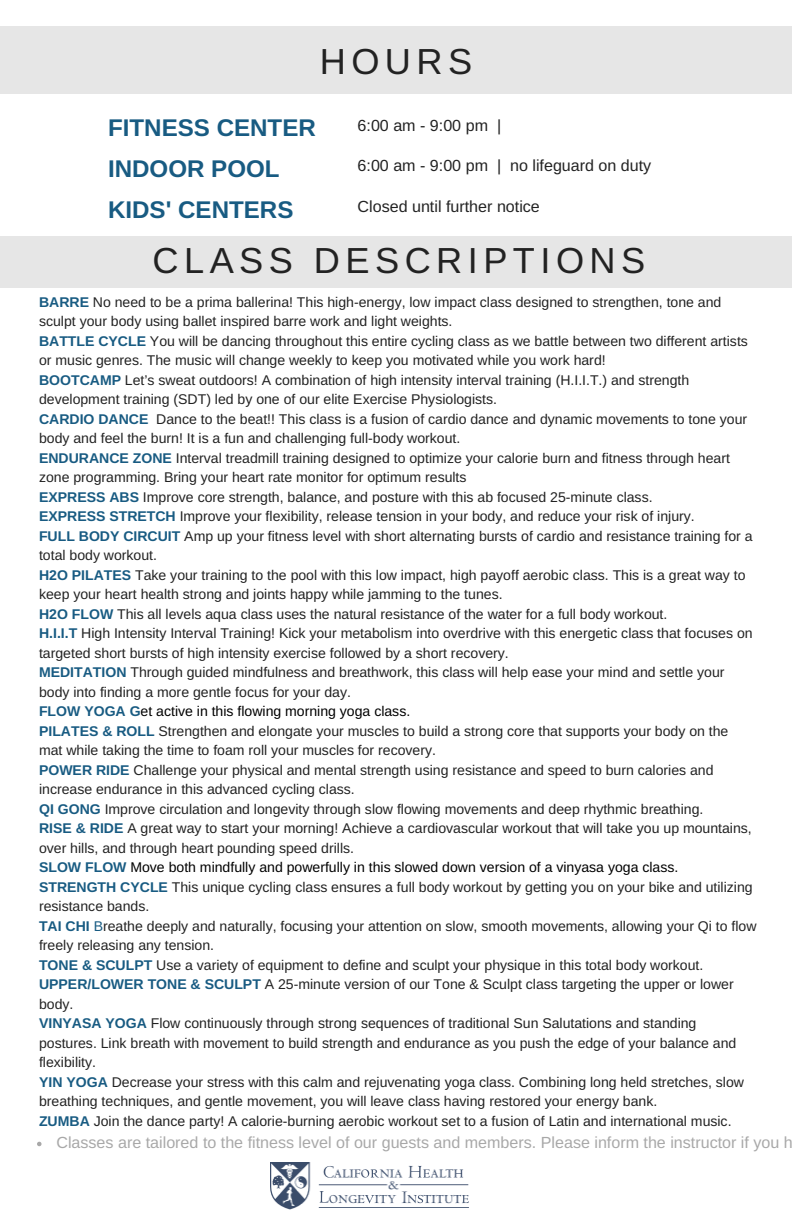
<style>
.page{position:relative;width:792px;height:1224px;background:#fff}
.page>*{position:absolute;margin:0;border:0;box-sizing:border-box;transform-origin:0 0}
.t1{font:36.2px "Arimo";letter-spacing:.15em;color:#222}
.t2{font:700 24.2px "Arimo";color:#185b82}
.t3{font:16px "Arimo";color:#a8a8a8}
.t4{font:16px "Arimo";color:#222}
.t5{font:14px/19.6px "Arimo";color:#222}
.s1{font-weight:700;color:#185b82}
.s2{color:#000}
.s3{color:#185b82}
</style>
<div class="page">
<div style="left:0;top:26px;width:792px;height:68px;background:#e6e6e6"></div>
<svg style="left:37px;top:1142px;width:5px;height:4px"></svg>
<div style="left:0;top:236px;width:792px;height:51px;background:#e6e6e6"></div>
<img style="left:270px;top:1162px;width:199px;height:48px">
<h1 class="t1" style="left:320px;top:41px;width:154px">HOURS</h1>
<h2 class="t2" style="left:108px;top:114px;width:209px">FITNESS CENTER</h2>
<p class="t4" style="left:358px;top:116px;width:145px">6:00 am - 9:00 pm |</p>
<h2 class="t2" style="left:108px;top:155px;width:173px">INDOOR POOL</h2>
<p class="t4" style="left:358px;top:156px;width:295px">6:00 am - 9:00 pm | no lifeguard on duty</p>
<h2 class="t2" style="left:108px;top:196px;width:187px">KIDS' CENTERS</h2>
<p class="t4" style="left:358px;top:198px;width:184px">Closed until further notice</p>
<h1 class="t1" style="left:153px;top:241px;width:494px">CLASS DESCRIPTIONS</h1>
<p class="t5" style="left:39px;top:292px;width:719px"><span class="s1">BARRE</span> No need to be a prima ballerina! This high-energy, low impact class designed to strengthen, tone and sculpt your body using ballet inspired barre work and light weights.<br><span class="s1">BATTLE CYCLE</span> You will be dancing throughout this entire cycling class as we battle between two different artists or music genres. The music will change weekly to keep you motivated while you work hard!<br><span class="s1">BOOTCAMP</span> Let’s sweat outdoors! A combination of high intensity interval training (H.I.I.T.) and strength development training (SDT) led by one of our elite Exercise Physiologists.<br><span class="s1">CARDIO DANCE</span> Dance to the beat!! This class is a fusion of cardio dance and dynamic movements to tone your body and feel the burn! It is a fun and challenging full-body workout.<br><span class="s1">ENDURANCE ZONE</span> Interval treadmill training designed to optimize your calorie burn and fitness through heart zone programming. Bring your heart rate monitor for optimum results<br><span class="s1">EXPRESS ABS</span> Improve core strength, balance, and posture with this ab focused 25-minute class.<br><span class="s1">EXPRESS STRETCH</span> Improve your flexibility, release tension in your body, and reduce your risk of injury.<br><span class="s1">FULL BODY CIRCUIT</span> Amp up your fitness level with short alternating bursts of cardio and resistance training for a total body workout.<br><span class="s1">H2O PILATES</span> Take your training to the pool with this low impact, high payoff aerobic class. This is a great way to keep your heart health strong and joints happy while jamming to the tunes.<br><span class="s1">H2O FLOW</span> This all levels aqua class uses the natural resistance of the water for a full body workout.<br><span class="s1">H.I.I.T</span> High Intensity Interval Training! Kick your metabolism into overdrive with this energetic class that focuses on targeted short bursts of high intensity exercise followed by a short recovery.<br><span class="s1">MEDITATION</span> Through guided mindfulness and breathwork, this class will help ease your mind and settle your body into finding a more gentle focus for your day.<br><span class="s1">FLOW YOGA G</span><span class="s2">et active in this flowing morning yoga class.<br></span><span class="s1">PILATES &amp; ROLL</span> Strengthen and elongate your muscles to build a strong core that supports your body on the<br>mat while taking the time to foam roll your muscles for recovery.<br><span class="s1">POWER RIDE</span> Challenge your physical and mental strength using resistance and speed to burn calories and increase endurance in this advanced cycling class.<br><span class="s1">QI GONG</span> Improve circulation and longevity through slow flowing movements and deep rhythmic breathing.<br><span class="s1">RISE &amp; RIDE</span> A great way to start your morning! Achieve a cardiovascular workout that will take you up mountains, over hills, and through heart pounding speed drills.<br><span class="s1">SLOW FLOW</span> <span class="s2">Move both mindfully and powerfully in this slowed down version of a vinyasa yoga class.<br></span><span class="s1">STRENGTH CYCLE</span> This unique cycling class ensures a full body workout by getting you on your bike and utilizing resistance bands.<br><span class="s1">TAI CHI</span> <span class="s3">B</span>reathe deeply and naturally, focusing your attention on slow, smooth movements, allowing your Qi to flow freely releasing any tension.<br><span class="s1">TONE &amp; SCULPT</span> Use a variety of equipment to define and sculpt your physique in this total body workout.<br><span class="s1">UPPER/LOWER TONE &amp; SCULPT</span> A 25-minute version of our Tone &amp; Sculpt class targeting the upper or lower body.<br><span class="s1">VINYASA YOGA</span> Flow continuously through strong sequences of traditional Sun Salutations and standing postures. Link breath with movement to build strength and endurance as you push the edge of your balance and flexibility.<br><span class="s1">YIN YOGA</span> Decrease your stress with this calm and rejuvenating yoga class. Combining long held stretches, slow breathing techniques, and gentle movement, you will leave class having restored your energy bank.<br><span class="s1">ZUMBA</span> Join the dance party! A calorie-burning aerobic workout set to a fusion of Latin and international music.</p>
<p class="t3" style="left:56px;top:1133px;width:738px">Classes are tailored to the fitness level of our guests and members. Please inform the instructor if you h</p>
</div>
